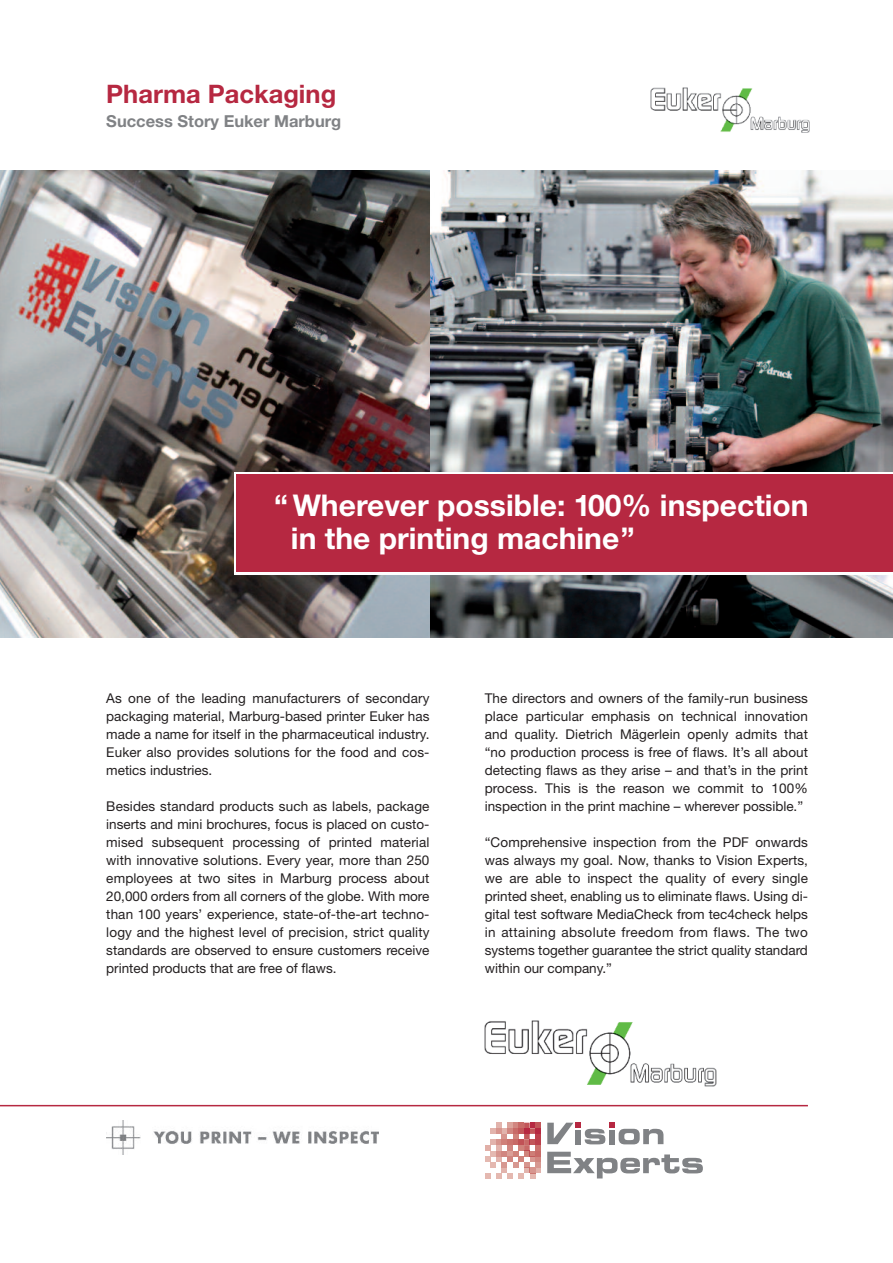
<style>
.page{position:relative;width:893px;height:1263px;background:#fff}
.page>*{position:absolute;margin:0;border:0;box-sizing:border-box;transform-origin:0 0}
.t1{font:700 30px/33px "Helvetica Neue LT Pro";color:#fff}
.t2{font:700 25.5px "Helvetica Neue LT Pro";color:#b62841}
.t3{font:700 16.5px "Helvetica Neue LT Pro";color:#808285}
.t4{font:13.5px/18px "Helvetica Neue LT Pro";color:#231f20;text-align:justify}
</style>
<div class="page">
<img style="left:485px;top:1020px;width:231px;height:66px">
<img style="left:0;top:170px;width:893px;height:468px">
<div style="left:234px;top:472px;width:659px;height:102px;background:#fff"></div>
<div style="left:236px;top:474px;width:657px;height:98px;background:#b62841"></div>
<svg style="left:547px;top:1152px;width:156px;height:26px"></svg>
<svg style="left:547px;top:1123px;width:116px;height:21px"></svg>
<svg style="left:485px;top:1123px;width:56px;height:56px"></svg>
<img style="left:651px;top:87px;width:158px;height:45px">
<img style="left:106px;top:1120px;width:272px;height:34px">
<hr style="left:0;top:1105px;width:808px;height:1px;background:#b62841">
<h2 class="t2" style="left:106px;top:85px;width:231px">Pharma Packaging</h2>
<p class="t3" style="left:106px;top:115px;width:237px">Success Story Euker Marburg</p>
<h1 class="t1" style="left:291px;top:491px;width:519px;text-indent:-17px">“Wherever possible: 100% inspection in the printing machine”</h1>
<p class="t4" style="left:106px;top:690px;width:325px">As one of the leading manufacturers of secondary packaging material, Marburg-based printer Euker has made a name for itself in the pharmaceutical industry.<br>Euker also provides solutions for the food and cos&shy;metics industries.</p>
<p class="t4" style="left:106px;top:798px;width:325px">Besides standard products such as labels, package inserts and mini brochures, focus is placed on custo&shy;mised subsequent processing of printed material with innovative solutions. Every year, more than 250 employees at two sites in Marburg process about 20,000 orders from all corners of the globe. With more than 100 years’ experience, state-of-the-art techno&shy;logy and the highest level of precision, strict quality standards are observed to ensure customers receive printed products that are free of flaws.</p>
<p class="t4" style="left:485px;top:690px;width:325px">The directors and owners of the family-run business place particular emphasis on technical innovation and quality. Dietrich Mägerlein openly admits that “no production process is free of flaws. It’s all about detecting flaws as they arise – and that’s in the print process. This is the reason we commit to 100% inspection in the print machine – wherever possible.”</p>
<p class="t4" style="left:485px;top:834px;width:325px">“Comprehensive inspection from the PDF onwards was always my goal. Now, thanks to Vision Experts, we are able to inspect the quality of every single printed sheet, enabling us to eliminate flaws. Using di&shy;gital test software MediaCheck from tec4check helps in attaining absolute freedom from flaws. The two systems together guarantee the strict quality standard within our company.”</p>
</div>
